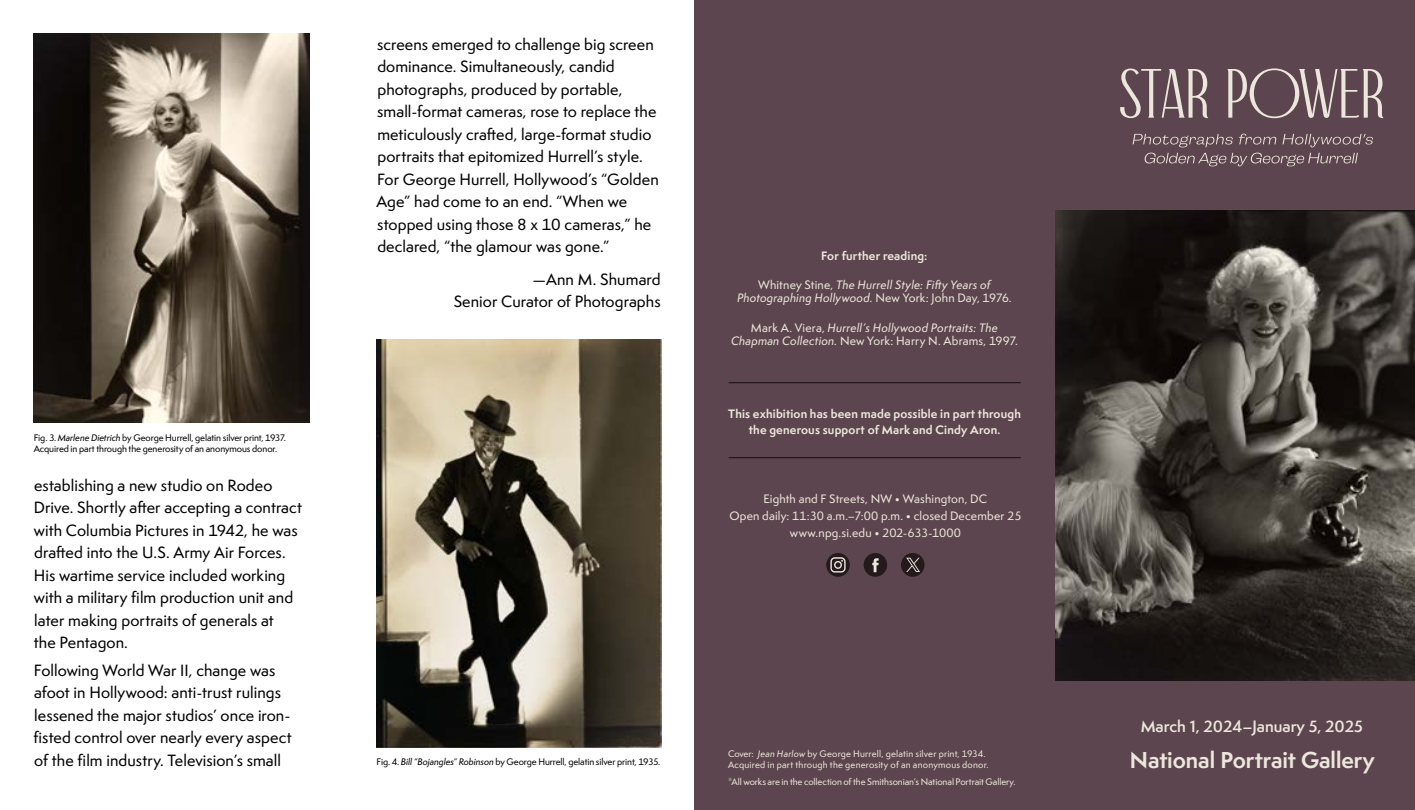
<style>
.page{position:relative;width:1415px;height:810px;background:#fff}
.page>*{position:absolute;margin:0;border:0;box-sizing:border-box;transform-origin:0 0}
.t1{font:700 21.12px "Semplicita Pro";color:#ece7dc}
.t2{font:600 15.12px "Semplicita Pro";color:#ece7dc}
.t3{font:500 15px/22.5px "Semplicita Pro";letter-spacing:.005em;color:#000}
.t4{font:500 11.25px/16.8px "Semplicita Pro";letter-spacing:.015em;color:#ece7dc;text-align:center}
.t5{font:11.25px/13.5px "Semplicita Pro Med It";letter-spacing:.015em;color:#ece7dc;text-align:center}
.t6{font:700 11.25px/15.6px "Semplicita Pro";letter-spacing:.015em;color:#ece7dc;text-align:center}
.t7{font:500 8.75px/11.2px "Semplicita Pro";letter-spacing:-.01em;color:#000}
.t8{font:500 8.75px/11.2px "Semplicita Pro";letter-spacing:.025em;color:#ece7dc}
.t9{font:500 8.75px "Semplicita Pro";letter-spacing:.005em;color:#ece7dc}
.s1{font-family:"Semplicita Pro Med It";font-weight:400}
.s2{font-family:"Semplicita Pro";font-weight:500}
</style>
<div class="page">
<div style="left:695px;top:0;width:720px;height:810px;background:#5c454e"></div>
<hr style="left:728px;top:457px;width:292px;height:1px;background:#241a1e">
<hr style="left:728px;top:382px;width:292px;height:1px;background:#241a1e">
<img style="left:377px;top:339px;width:284px;height:408px">
<img style="left:34px;top:33px;width:275px;height:390px">
<svg style="left:826px;top:553px;width:24px;height:24px"></svg>
<svg style="left:864px;top:553px;width:23px;height:24px"></svg>
<svg style="left:901px;top:553px;width:23px;height:24px"></svg>
<img style="left:1055px;top:210px;width:360px;height:471px">
<svg style="left:1132px;top:134px;width:100px;height:13px"></svg>
<svg style="left:1239px;top:134px;width:37px;height:11px"></svg>
<svg style="left:1282px;top:134px;width:91px;height:13px"></svg>
<svg style="left:1144px;top:153px;width:214px;height:13px"></svg>
<svg style="left:1120px;top:69px;width:88px;height:49px"></svg>
<svg style="left:1227px;top:68px;width:156px;height:50px"></svg>
<p class="t7" style="left:34px;top:432px;width:254px">Fig. 3. <span class="s1">Marlene Dietrich</span> by George Hurrell, gelatin silver print, 1937.<br>Acquired in part through the generosity of an anonymous donor.</p>
<p class="t3" style="left:34px;top:474px;width:270px">establishing a new studio on Rodeo Drive. Shortly after accepting a contract with Columbia Pictures in 1942, he was drafted into the U.S. Army Air Forces.<br>His wartime service included working with a military film production unit and later making portraits of generals at<br>the Pentagon.</p>
<p class="t3" style="left:34px;top:659px;width:260px">Following World War II, change was afoot in Hollywood: anti-trust rulings lessened the major studios’ once iron&shy;fisted control over nearly every aspect of the film industry. Television’s small</p>
<p class="t3" style="left:376px;top:33px;width:284px">screens emerged to challenge big screen dominance. Simultaneously, candid photographs, produced by portable, small-format cameras, rose to replace the meticulously crafted, large-format studio portraits that epitomized Hurrell’s style.<br>For George Hurrell, Hollywood’s “Golden Age” had come to an end. “When we stopped using those 8 x 10 cameras,” he declared, “the glamour was gone.”</p>
<p class="t3" style="left:454px;top:268px;width:208px;text-align:right">—Ann M. Shumard<br>Senior Curator of Photographs</p>
<p class="t6" style="left:821px;top:247px;width:108px">For further reading:</p>
<p class="t5" style="left:737px;top:278px;width:276px"><span class="s2">Whitney Stine,</span> The Hurrell Style: Fifty Years of<br>Photographing Hollywood. <span class="s2">New York: John Day, 1976.</span></p>
<p class="t5" style="left:751px;top:321px;width:248px"><span class="s2">Mark A. Viera,</span> Hurrell’s Hollywood Portraits: The</p>
<p class="t4" style="left:731px;top:332px;width:288px"><span class="s1">Chapman Collection.</span> New York: Harry N. Abrams, 1997.</p>
<p class="t6" style="left:728px;top:406px;width:294px">This exhibition has been made possible in part through the generous support of Mark and Cindy Aron.</p>
<p class="t4" style="left:729px;top:491px;width:294px">Eighth and F Streets, NW • Washington, DC<br>Open daily: 11:30 a.m.–7:00 p.m. • closed December 25 www.npg.si.edu • 202-633-1000</p>
<p class="t7" style="left:377px;top:756px;width:285px">Fig. 4. <span class="s1">Bill “Bojangles” Robinson</span> by George Hurrell, gelatin silver print, 1935.</p>
<p class="t8" style="left:728px;top:748px;width:262px">Cover: <span class="s1">Jean Harlow</span> by George Hurrell, gelatin silver print, 1934.<br>Acquired in part through the generosity of an anonymous donor.</p>
<p class="t9" style="left:728px;top:775px;width:289px">*All works are in the collection of the Smithsonian’s National Portrait Gallery.</p>
<p class="t2" style="left:1140px;top:715px;width:224px">March 1, 2024–January 5, 2025</p>
<h1 class="t1" style="left:1130px;top:744px;width:246px">National Portrait Gallery</h1>
</div>
